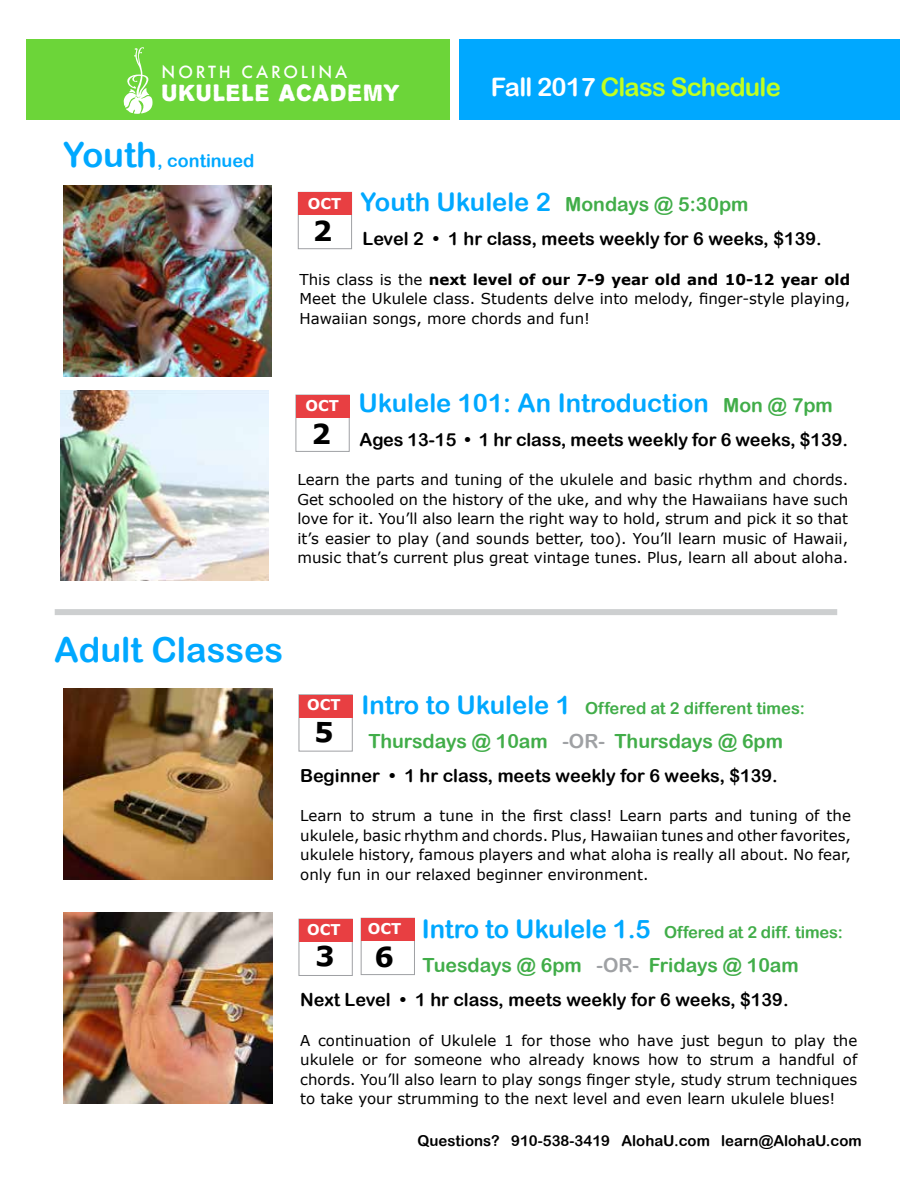
<style>
.page{position:relative;width:918px;height:1188px;background:#fff}
.page>*{position:absolute;margin:0;border:0;box-sizing:border-box;transform-origin:0 0}
.t1{font:34.5px "Arial Rounded MT Bold";color:#00a8ff}
.t2{font:700 27.45px "Verdana";color:#000}
.t3{font:25.5px "Arial Rounded MT Bold";color:#00a8ff}
.t4{font:25.5px "Arial Rounded MT Bold";letter-spacing:-.03em;color:#c1ff20}
.t5{font:20.7px "Propaganda";letter-spacing:.045em;color:#fff}
.t6{font:19.5px "Arial Rounded MT Bold";color:#41ad49}
.t7{font:18px "Arial Rounded MT Bold";color:#000}
.t8{font:18px "Arial Rounded MT Bold";color:#00a8ff}
.t9{font:16.5px "Arial Rounded MT Bold";letter-spacing:-.01em;color:#41ad49}
.t10{font:500 16.35px "Futura";letter-spacing:.17em;color:#fff}
.t11{font:15px/19.5px "Verdana";color:#000;text-align:justify}
.t12{font:15px "Arial Rounded MT Bold";color:#000}
.t13{font:700 14.85px "Verdana";color:#fff}
.s1{font-size:34.5px}
.s2{color:#fff}
.s3{font-size:25.5px;color:#00a8ff}
.s4{font-weight:700}
.s5{font-size:19.5px;color:#41ad49}
.s6{color:#9fa1a4}
</style>
<div class="page">
<div style="left:26px;top:40px;width:424px;height:80px;background:#6cd539"></div>
<img style="left:63px;top:186px;width:208px;height:191px">
<div style="left:298px;top:192px;width:54px;height:57px;background:#fff;border:1px solid #9fa1a4"></div>
<div style="left:298px;top:192px;width:54px;height:23px;background:#e83f42"></div>
<div style="left:459px;top:40px;width:440px;height:80px;background:#00a8ff"></div>
<svg style="left:124px;top:47px;width:29px;height:67px"></svg>
<img style="left:60px;top:390px;width:209px;height:191px">
<div style="left:296px;top:395px;width:54px;height:57px;background:#fff;border:1px solid #9fa1a4"></div>
<div style="left:296px;top:395px;width:53px;height:23px;background:#e83f42"></div>
<div style="left:55px;top:609px;width:782px;height:6px;background:#cdcfd0"></div>
<img style="left:64px;top:688px;width:208px;height:191px">
<div style="left:299px;top:694px;width:54px;height:58px;background:#fff;border:1px solid #9fa1a4"></div>
<div style="left:299px;top:695px;width:53px;height:22px;background:#e83f42"></div>
<img style="left:64px;top:913px;width:208px;height:191px">
<div style="left:299px;top:919px;width:54px;height:57px;background:#fff;border:1px solid #9fa1a4"></div>
<div style="left:299px;top:919px;width:53px;height:23px;background:#e83f42"></div>
<div style="left:361px;top:918px;width:54px;height:57px;background:#fff;border:1px solid #9fa1a4"></div>
<div style="left:361px;top:918px;width:53px;height:23px;background:#e83f42"></div>
<p class="t10" style="left:162px;top:60px;width:187px">NORTH CAROLINA</p>
<h3 class="t5" style="left:162px;top:75px;width:240px">UKULELE ACADEMY</h3>
<p class="t8" style="left:63px;top:150px;width:193px"><span class="s1">Youth</span>, continued</p>
<h3 class="t4" style="left:491px;top:71px;width:291px"><span class="s2">Fall 2017</span> Class Schedule</h3>
<h3 class="t6" style="left:361px;top:193px;width:389px"><span class="s3">Youth Ukulele 2</span> Mondays @ 5:30pm</h3>
<p class="t7" style="left:363px;top:228px;width:461px">Level 2 • 1 hr class, meets weekly for 6 weeks, $139.</p>
<p class="t11" style="left:300px;top:269px;width:552px">This class is the <span class="s4">next level of our 7-9 year old and 10-12 year old </span>Meet the Ukulele class. Students delve into melody, finger-style playing, Hawaiian songs, more chords and fun!</p>
<p class="t13" style="left:308px;top:194px;width:35px">OCT</p>
<h2 class="t2" style="left:313px;top:214px;width:21px">2</h2>
<h3 class="t3" style="left:359px;top:387px;width:476px">Ukulele 101: An Introduction <span class="s5">Mon @ 7pm</span></h3>
<p class="t7" style="left:359px;top:429px;width:490px">Ages 13-15 • 1 hr class, meets weekly for 6 weeks, $139.</p>
<p class="t11" style="left:297px;top:469px;width:552px">Learn the parts and tuning of the ukulele and basic rhythm and chords.<br>Get schooled on the history of the uke, and why the Hawaiians have such love for it. You’ll also learn the right way to hold, strum and pick it so that it’s easier to play (and sounds better, too). You’ll learn music of Hawaii, music that’s current plus great vintage tunes. Plus, learn all about aloha.</p>
<p class="t13" style="left:305px;top:397px;width:35px">OCT</p>
<h2 class="t2" style="left:311px;top:416px;width:21px">2</h2>
<h1 class="t1" style="left:54px;top:629px;width:231px">Adult Classes</h1>
<p class="t9" style="left:361px;top:698px;width:445px"><span class="s3">Intro to Ukulele 1</span> Offered at 2 different times:</p>
<h3 class="t6" style="left:368px;top:729px;width:416px">Thursdays @ 10am <span class="s6">-OR-</span> Thursdays @ 6pm</h3>
<p class="t7" style="left:300px;top:765px;width:479px">Beginner • 1 hr class, meets weekly for 6 weeks, $139.</p>
<p class="t11" style="left:300px;top:806px;width:552px">Learn to strum a tune in the first class! Learn parts and tuning of the ukulele, basic rhythm and chords. Plus, Hawaiian tunes and other favorites, ukulele history, famous players and what aloha is really all about. No fear, only fun in our relaxed beginner environment.</p>
<p class="t13" style="left:307px;top:695px;width:35px">OCT</p>
<p class="t9" style="left:422px;top:922px;width:423px"><span class="s3">Intro to Ukulele 1.5</span> Offered at 2 diff. times:</p>
<h3 class="t6" style="left:422px;top:954px;width:378px">Tuesdays @ 6pm <span class="s6">-OR-</span> Fridays @ 10am</h3>
<p class="t7" style="left:300px;top:989px;width:490px">Next Level • 1 hr class, meets weekly for 6 weeks, $139.</p>
<p class="t11" style="left:300px;top:1030px;width:559px">A continuation of Ukulele 1 for those who have just begun to play the ukulele or for someone who already knows how to strum a handful of chords. You’ll also learn to play songs finger style, study strum techniques to take your strumming to the next level and even learn ukulele blues!</p>
<p class="t13" style="left:307px;top:920px;width:35px">OCT</p>
<p class="t13" style="left:368px;top:919px;width:35px">OCT</p>
<h2 class="t2" style="left:375px;top:939px;width:21px">6</h2>
<p class="t12" style="left:418px;top:1132px;width:446px">Questions? 910-538-3419 AlohaU.com learn@AlohaU.com</p>
</div>
